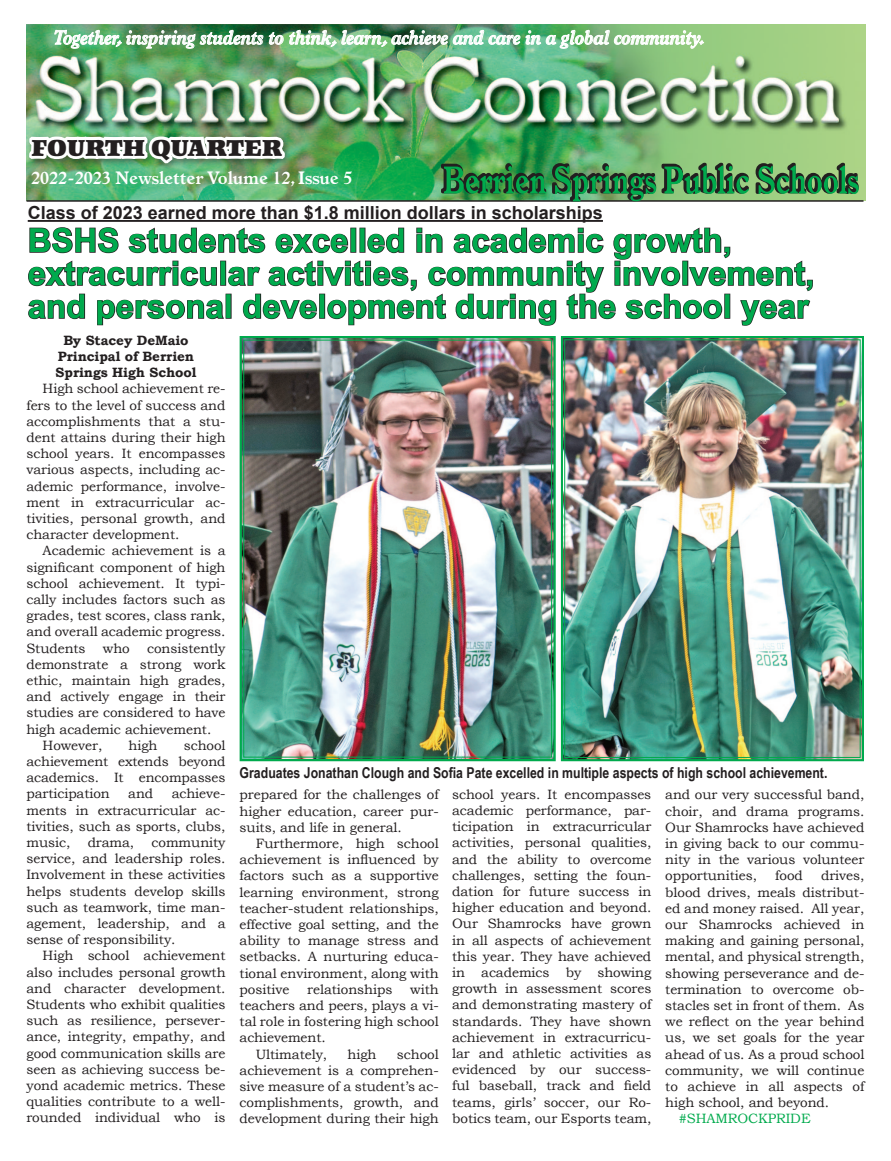
<style>
.page{position:relative;width:891px;height:1161px;background:#fff}
.page>*{position:absolute;margin:0;border:0;box-sizing:border-box;transform-origin:0 0}
.t1{font:700 33px/33px "Arial";color:#00aa4d}
.t2{font:22.5px "Kompakt LT Std";letter-spacing:.02em;color:#231f20}
.t3{font:italic 700 19.5px "Italian Old Style MT Std";color:#fff}
.t4{font:700 18px "Arial";color:#231f20}
.t5{font:700 18px "Italian Old Style MT Std";color:#fff}
.t6{font:700 15px "Arial Narrow";color:#231f20}
.t7{font:13.5px/16.2px "Bookman Old Style";letter-spacing:-.005em;color:#231f20;text-align:justify}
.t8{font:700 13.5px/16.2px "Bookman Old Style";letter-spacing:-.005em;color:#231f20;text-align:center}
.t9{font:13.5px "Bookman Old Style";letter-spacing:-.005em;color:#00aa4d}
</style>
<div class="page">
<hr style="left:27px;top:200px;width:837px;height:2px;background:#231f20">
<img style="left:239px;top:336px;width:317px;height:426px">
<div style="left:243px;top:340px;width:309px;height:418px;border:1px solid #00aa4d"></div>
<img style="left:26px;top:24px;width:834px;height:302px">
<img style="left:560px;top:336px;width:304px;height:426px">
<div style="left:564px;top:339px;width:297px;height:419px;border:1px solid #00aa4d"></div>
<h3 class="t3" style="left:53px;top:26px;width:655px">Together, inspiring students to think, learn, achieve and care in a global community.</h3>
<h2 class="t2" style="left:32px;top:135px;width:251px">FOURTH QUARTER</h2>
<h3 class="t5" style="left:31px;top:166px;width:323px">2022-2023 Newsletter Volume 12, Issue 5</h3>
<h3 class="t4" style="left:28px;top:200px;width:577px">Class of 2023 earned more than $1.8 million dollars in scholarships</h3>
<h1 class="t1" style="left:28px;top:224px;width:788px">BSHS students excelled in academic growth, extracurricular activities, community involvement, and personal development during the school year</h1>
<p class="t8" style="left:56px;top:332px;width:142px">By Stacey DeMaio<br>Principal of Berrien<br>Springs High School</p>
<p class="t7" style="left:26px;top:381px;width:201px;text-indent:16px">High school achievement re&shy;fers to the level of success and accomplishments that a stu&shy;dent attains during their high school years. It encompasses various aspects, including ac&shy;ademic performance, involve&shy;ment in extracurricular ac&shy;tivities, personal growth, and character development.</p>
<p class="t7" style="left:26px;top:543px;width:201px;text-indent:16px">Academic achievement is a significant component of high school achievement. It typi&shy;cally includes factors such as grades, test scores, class rank, and overall academic progress.<br>Students</p>
<p class="t7" style="left:103px;top:640px;width:28px">who</p>
<p class="t7" style="left:147px;top:640px;width:80px">consistently</p>
<p class="t7" style="left:26px;top:656px;width:201px">demonstrate a strong work</p>
<p class="t7" style="left:26px;top:672px;width:201px">ethic, maintain high grades,</p>
<p class="t7" style="left:26px;top:688px;width:201px">and actively engage in their</p>
<p class="t7" style="left:26px;top:705px;width:201px">studies are considered to have</p>
<p class="t7" style="left:26px;top:721px;width:186px">high academic achievement.</p>
<p class="t7" style="left:43px;top:737px;width:61px">However,</p>
<p class="t7" style="left:129px;top:737px;width:30px">high</p>
<p class="t7" style="left:26px;top:737px;width:201px;text-indent:157px">school achievement extends beyond academics. It encompasses participation</p>
<p class="t7" style="left:26px;top:786px;width:201px;text-indent:145px">achieve&shy;ments in extracurricular ac&shy;tivities, such as sports, clubs, music,</p>
<p class="t7" style="left:128px;top:786px;width:26px">and</p>
<p class="t7" style="left:88px;top:834px;width:48px">drama,</p>
<p class="t7" style="left:26px;top:834px;width:201px;text-indent:125px">community service, and leadership roles.<br>Involvement in these activities helps students develop skills such as teamwork, time man&shy;agement, leadership, and a sense of responsibility.</p>
<p class="t7" style="left:26px;top:948px;width:201px;text-indent:16px">High school achievement also includes personal growth and character development.<br>Students who exhibit qualities such as resilience, persever&shy;ance, integrity, empathy, and good communication skills are seen as achieving success be&shy;yond academic metrics. These qualities contribute to a well&shy;rounded individual who is</p>
<p class="t6" style="left:240px;top:761px;width:589px">Graduates Jonathan Clough and Sofia Pate excelled in multiple aspects of high school achievement.</p>
<p class="t7" style="left:240px;top:787px;width:201px">prepared for the challenges of higher education, career pur&shy;suits, and life in general.</p>
<p class="t7" style="left:240px;top:835px;width:201px;text-indent:16px">Furthermore, high school achievement is influenced by factors such as a supportive learning environment, strong teacher-student relationships, effective goal setting, and the ability to manage stress and setbacks. A nurturing educa&shy;tional environment, along with positive</p>
<p class="t7" style="left:307px;top:981px;width:87px">relationships</p>
<p class="t7" style="left:410px;top:981px;width:30px">with</p>
<p class="t7" style="left:240px;top:997px;width:201px">teachers and peers, plays a vi-</p>
<p class="t7" style="left:240px;top:1014px;width:201px">tal role in fostering high school</p>
<p class="t7" style="left:240px;top:1030px;width:88px">achievement.</p>
<p class="t7" style="left:256px;top:1046px;width:73px">Ultimately,</p>
<p class="t7" style="left:348px;top:1046px;width:30px">high</p>
<p class="t7" style="left:240px;top:1046px;width:201px;text-indent:157px">school achievement is a comprehen&shy;sive measure of a student’s ac&shy;complishments, growth, and development during their high</p>
<p class="t7" style="left:452px;top:786px;width:201px">school years. It encompasses academic performance, par&shy;ticipation in extracurricular activities, personal qualities, and the ability to overcome challenges, setting the foun&shy;dation for future success in higher education and beyond.<br>Our Shamrocks have grown in all aspects of achievement this year. They have achieved in academics by showing growth in assessment scores and demonstrating mastery of standards. They have shown achievement in extracurricu&shy;lar and athletic activities as evidenced by our success&shy;ful baseball, track and field teams, girls’ soccer, our Ro&shy;botics team, our Esports team,</p>
<p class="t7" style="left:665px;top:787px;width:201px">and our very successful band, choir, and drama programs.<br>Our Shamrocks have achieved in giving back to our commu&shy;nity in the various volunteer opportunities,</p>
<p class="t7" style="left:665px;top:868px;width:201px;text-indent:156px">drives, blood drives, meals distribut&shy;ed and money raised. All year, our Shamrocks achieved in making and gaining personal, mental, and physical strength, showing perseverance and de&shy;termination to overcome ob&shy;stacles set in front of them. As we reflect on the year behind us, we set goals for the year ahead of us. As a proud school community, we will continue to achieve in all aspects of high school, and beyond.</p>
<p class="t9" style="left:679px;top:1110px;width:133px">#SHAMROCKPRIDE</p>
<p class="t7" style="left:775px;top:868px;width:29px">food</p>
</div>
